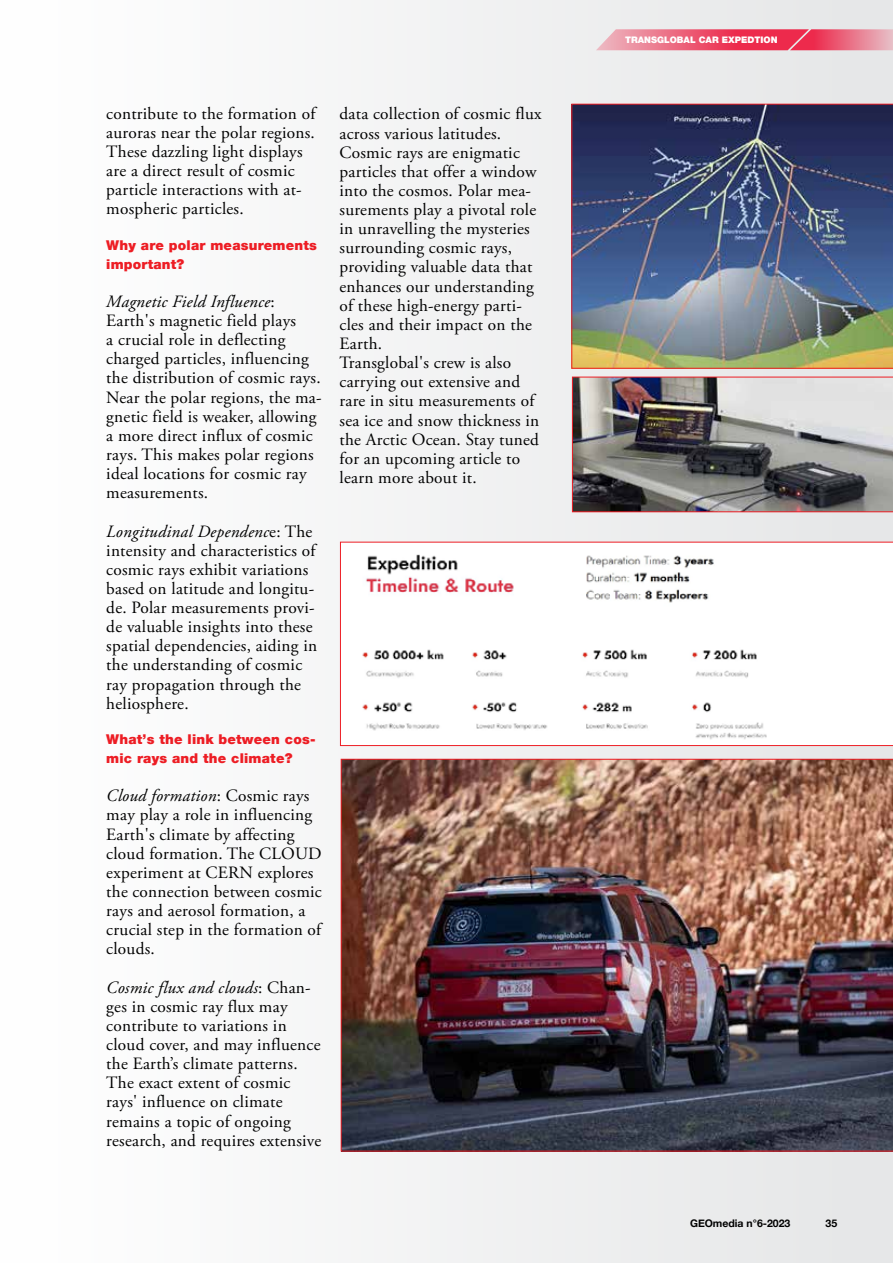
<style>
.page{position:relative;width:893px;height:1263px;background:#fff}
.page>*{position:absolute;margin:0;border:0;box-sizing:border-box;transform-origin:0 0}
.t1{font:17.25px/19.2px "Adobe Garamond Pro";letter-spacing:.015em;color:#000}
.t2{font:900 13.5px/19.2px "Helvetica Neue";letter-spacing:.015em;color:#ed1d24}
.t3{font:700 10.5px "Helvetica Neue";color:#000}
.t4{font:900 9px "Helvetica Neue";color:#fff}
.s1{font-style:italic}
</style>
<div class="page">
<div style="left:1px;top:0;width:892px;height:1263px;background:linear-gradient(to right,#fff,#e5e2e3)"></div>
<svg style="left:340px;top:542px;width:553px;height:204px"></svg>
<img style="left:572px;top:104px;width:321px;height:264px">
<img style="left:572px;top:377px;width:321px;height:135px">
<img style="left:341px;top:759px;width:552px;height:392px">
<svg style="left:596px;top:29px;width:297px;height:21px;background:#eb657d"></svg>
<p class="t1" style="left:106px;top:104px;width:211px">contribute to the formation of auroras near the polar regions.<br>These dazzling light displays are a direct result of cosmic particle interactions with at&shy;mospheric particles.</p>
<p class="t2" style="left:106px;top:235px;width:212px">Why are polar measurements important?</p>
<p class="t1" style="left:106px;top:292px;width:217px"><span class="s1">Magnetic Field Influence</span>:<br>Earth's magnetic field plays<br>a crucial role in deflecting charged particles, influencing the distribution of cosmic rays.<br>Near the polar regions, the ma&shy;gnetic field is weaker, allowing a more direct influx of cosmic rays. This makes polar regions ideal locations for cosmic ray measurements.</p>
<p class="t1" style="left:106px;top:522px;width:212px"><span class="s1">Longitudinal Dependenc</span>e: The intensity and characteristics of cosmic rays exhibit variations based on latitude and longitu&shy;de. Polar measurements provi&shy;de valuable insights into these spatial dependencies, aiding in the understanding of cosmic ray propagation through the heliosphere.</p>
<p class="t2" style="left:106px;top:729px;width:211px">What’s the link between cos&shy;mic rays and the climate?</p>
<p class="t1" style="left:106px;top:787px;width:217px"><span class="s1">Cloud formation</span>: Cosmic rays may play a role in influencing<br>Earth's climate by affecting cloud formation. The CLOUD experiment at CERN explores the connection between cosmic rays and aerosol formation, a crucial step in the formation of clouds.</p>
<p class="t1" style="left:106px;top:978px;width:217px"><span class="s1">Cosmic flux and clouds</span>: Chan&shy;ges in cosmic ray flux may contribute to variations in cloud cover, and may influence the Earth’s climate patterns.<br>The exact extent of cosmic rays' influence on climate remains a topic of ongoing research, and requires extensive</p>
<p class="t1" style="left:339px;top:105px;width:204px">data collection of cosmic flux across various latitudes.<br>Cosmic rays are enigmatic particles that offer a window into the cosmos. Polar mea&shy;surements play a pivotal role in unravelling the mysteries surrounding cosmic rays, providing valuable data that enhances our understanding of these high-energy parti&shy;cles and their impact on the<br>Earth.<br>Transglobal's crew is also carrying out extensive and rare in situ measurements of sea ice and snow thickness in the Arctic Ocean. Stay tuned for an upcoming article to learn more about it.</p>
<p class="t4" style="left:625px;top:35px;width:154px">TRANSGLOBAL CAR EXPEDTION</p>
<p class="t3" style="left:690px;top:1216px;width:102px">GEOmedia n°6-2023</p>
<p class="t3" style="left:825px;top:1216px;width:13px">35</p>
</div>
